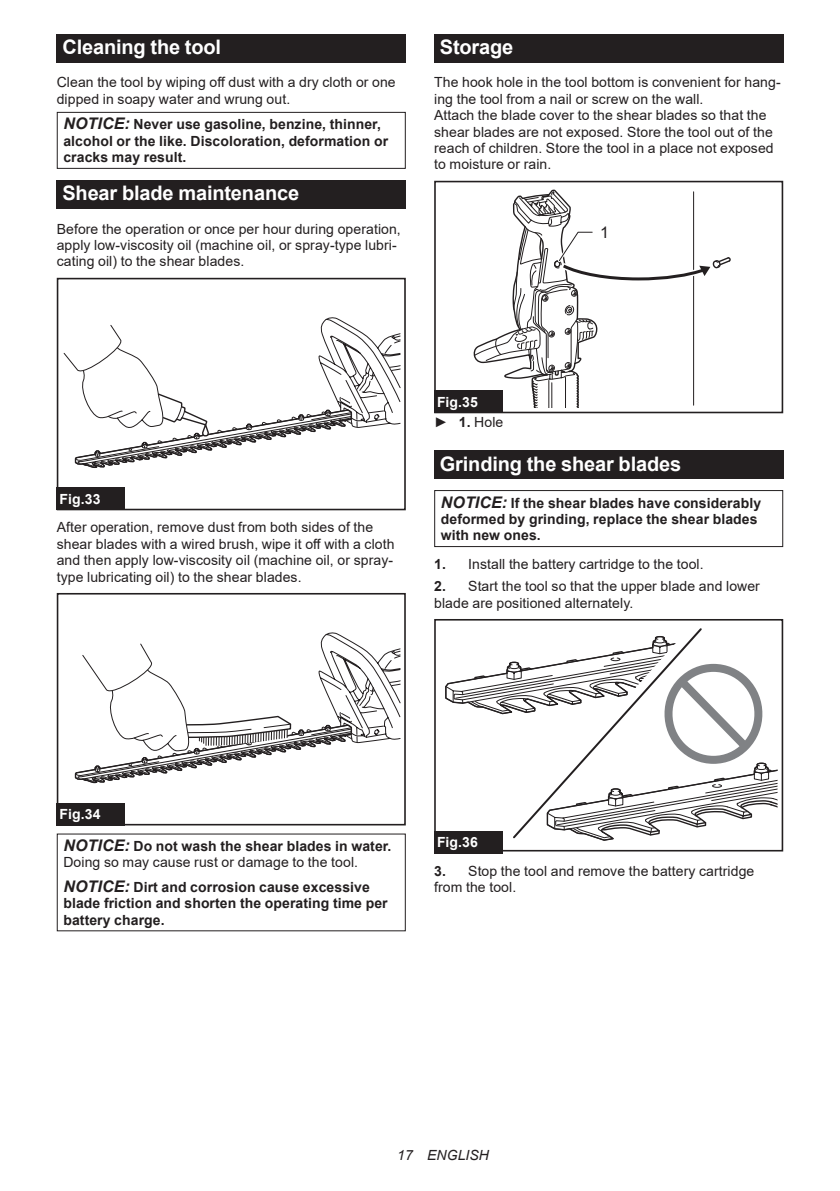
<style>
.page{position:relative;width:840px;height:1191px;background:#fff}
.page>*{position:absolute;margin:0;border:0;box-sizing:border-box;transform-origin:0 0}
.t1{font:700 20px "Arial";letter-spacing:-.01em;color:#fff}
.t2{font:16px "Arial";color:#231f20}
.t3{font:14px/16.4px "Arial";letter-spacing:.005em;color:#231f20}
.t4{font:700 14px/16.4px "Arial";letter-spacing:.005em;color:#231f20}
.t5{font:700 14px/20.2px "Arial";letter-spacing:.005em;color:#fff}
.t6{font:italic 14px "Arial";letter-spacing:.005em;color:#231f20}
.s1{font-style:italic;font-size:16px}
.s2{font-weight:400;color:#231f20}
.s3{color:#231f20}
.s4{font-weight:700}
.s5{font-weight:700;font-style:italic;font-size:16px}
</style>
<div class="page">
<div style="left:57px;top:34px;width:348px;height:29px;background:#231f20"></div>
<div style="left:57px;top:112px;width:348px;height:57px;border:1px solid #231f20"></div>
<div style="left:57px;top:180px;width:348px;height:29px;background:#231f20"></div>
<svg style="left:63px;top:317px;width:337px;height:151px"></svg>
<div style="left:57px;top:278px;width:348px;height:232px;border:2px solid #231f20"></div>
<div style="left:57px;top:487px;width:68px;height:23px;background:#231f20"></div>
<svg style="left:74px;top:632px;width:326px;height:152px"></svg>
<div style="left:57px;top:593px;width:348px;height:232px;border:2px solid #231f20"></div>
<div style="left:57px;top:802px;width:68px;height:23px;background:#231f20"></div>
<div style="left:434px;top:34px;width:348px;height:29px;background:#231f20"></div>
<div style="left:434px;top:181px;width:348px;height:232px;border:2px solid #231f20"></div>
<svg style="left:473px;top:190px;width:258px;height:217px"></svg>
<div style="left:434px;top:390px;width:68px;height:23px;background:#231f20"></div>
<div style="left:434px;top:451px;width:348px;height:28px;background:#231f20"></div>
<div style="left:434px;top:490px;width:348px;height:57px;border:1px solid #231f20"></div>
<svg style="left:445px;top:635px;width:332px;height:206px"></svg>
<div style="left:434px;top:823px;width:73px;height:28px;background:#fff"></div>
<div style="left:434px;top:619px;width:348px;height:232px;border:2px solid #231f20"></div>
<div style="left:434px;top:830px;width:68px;height:23px;background:#231f20"></div>
<h1 class="t1" style="left:62px;top:33px;width:160px">Cleaning the tool</h1>
<p class="t3" style="left:57px;top:74px;width:340px">Clean the tool by wiping off dust with a dry cloth or one dipped in soapy water and wrung out.</p>
<p class="t4" style="left:63px;top:116px;width:326px"><span class="s1">NOTICE:</span> Never use gasoline, benzine, thinner, alcohol or the like. Discoloration, deformation or cracks may result.</p>
<h1 class="t1" style="left:62px;top:179px;width:238px">Shear blade maintenance</h1>
<p class="t3" style="left:57px;top:220px;width:345px">Before the operation or once per hour during operation, apply low-viscosity oil (machine oil, or spray-type lubri&shy;cating oil) to the shear blades.</p>
<h1 class="t1" style="left:439px;top:33px;width:75px">Storage</h1>
<p class="t3" style="left:434px;top:74px;width:348px">The hook hole in the tool bottom is convenient for hang&shy;ing the tool from a nail or screw on the wall.<br>Attach the blade cover to the shear blades so that the shear blades are not exposed. Store the tool out of the reach of children. Store the tool in a place not exposed to moisture or rain.</p>
<p class="t2" style="left:599px;top:221px;width:10px">1</p>
<p class="t5" style="left:60px;top:489px;width:42px">Fig.33</p>
<p class="t3" style="left:57px;top:519px;width:339px">After operation, remove dust from both sides of the shear blades with a wired brush, wipe it off with a cloth and then apply low-viscosity oil (machine oil, or spray&shy;type lubricating oil) to the shear blades.</p>
<p class="t5" style="left:434px;top:392px;width:71px">Fig.35<br><span class="s2">►</span> <span class="s3">1.</span> <span class="s2">Hole</span></p>
<h1 class="t1" style="left:439px;top:449px;width:243px">Grinding the shear blades</h1>
<p class="t4" style="left:440px;top:494px;width:321px"><span class="s1">NOTICE:</span> If the shear blades have considerably deformed by grinding, replace the shear blades with new ones.</p>
<p class="t3" style="left:434px;top:556px;width:271px"><span class="s4">1.</span> Install the battery cartridge to the tool.</p>
<p class="t3" style="left:434px;top:578px;width:327px"><span class="s4">2.</span> Start the tool so that the upper blade and lower blade are positioned alternately.</p>
<p class="t5" style="left:60px;top:804px;width:42px">Fig.34</p>
<p class="t3" style="left:63px;top:838px;width:329px"><span class="s5">NOTICE:</span> <span class="s4">Do not wash the shear blades in water.<br></span>Doing so may cause rust or damage to the tool.</p>
<p class="t4" style="left:63px;top:879px;width:325px"><span class="s1">NOTICE:</span> Dirt and corrosion cause excessive blade friction and shorten the operating time per battery charge.</p>
<p class="t5" style="left:437px;top:832px;width:42px">Fig.36</p>
<p class="t3" style="left:434px;top:862px;width:321px"><span class="s4">3.</span> Stop the tool and remove the battery cartridge from the tool.</p>
<p class="t6" style="left:397px;top:1146px;width:93px">17 ENGLISH</p>
</div>
